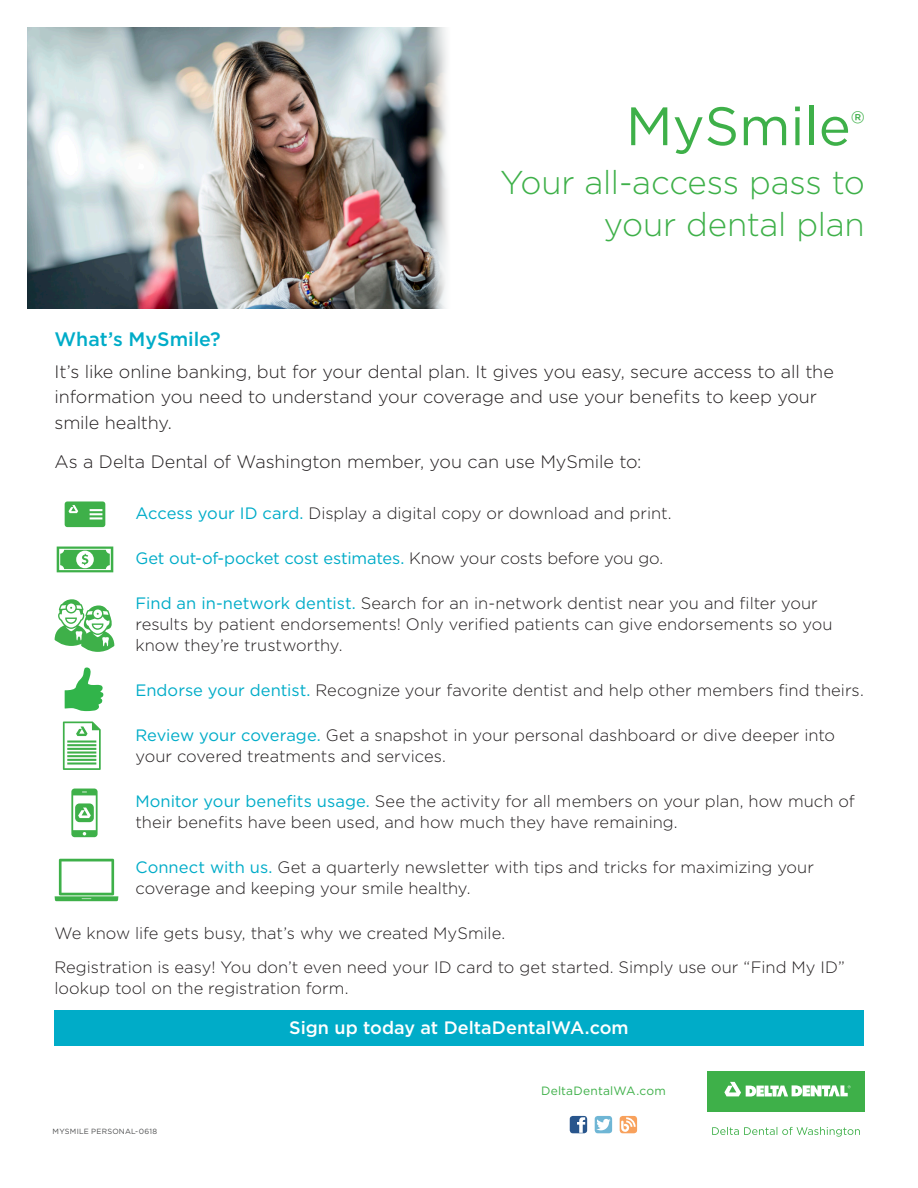
<style>
.page{position:relative;width:918px;height:1188px;background:#fff}
.page>*{position:absolute;margin:0;border:0;box-sizing:border-box;transform-origin:0 0}
.Body_Subhead{font:54px "Gotham";color:#3eb049}
.Head2{font:300 33px/42px "Gotham";letter-spacing:-.01em;color:#3eb049;text-align:right}
.Body_Subhead-2{font:500 19.5px "Gotham";color:#00acc8}
.first_graph{font:300 18px/25.5px "Gotham";letter-spacing:-.005em;color:#231f20}
.t1{font:500 18px "Gotham";color:#fff}
.Body{font:300 16.5px/21px "Gotham";color:#231f20}
.first_graph-2{font:300 16.5px/21px "Gotham";color:#231f20}
.Body-2{font:16.5px "Gotham";letter-spacing:-.01em;color:#00acc8}
.t2{font:12px "Gotham";letter-spacing:.015em;color:#3eb049}
.Body-3{font:7.5px "Gotham";letter-spacing:.035em;color:#4b4c4d}
.s1{font-weight:400;color:#00acc8}
.s2{font-weight:300;color:#231f20}
</style>
<div class="page">
<div style="left:707px;top:1071px;width:158px;height:41px;background:#3eb049"></div>
<svg style="left:724px;top:1082px;width:127px;height:15px"></svg>
<svg style="left:712px;top:1127px;width:148px;height:10px"></svg>
<svg style="left:569px;top:1115px;width:19px;height:19px"></svg>
<div style="left:570px;top:1116px;width:17px;height:17px;background:#28558c;border-radius:3px"></div>
<svg style="left:577px;top:1117px;width:8px;height:16px"></svg>
<svg style="left:594px;top:1115px;width:19px;height:19px"></svg>
<div style="left:595px;top:1116px;width:17px;height:17px;background:#6fb6d5;border-radius:3px"></div>
<svg style="left:596px;top:1119px;width:14px;height:11px"></svg>
<svg style="left:619px;top:1115px;width:19px;height:19px"></svg>
<div style="left:620px;top:1116px;width:17px;height:17px;background:#f8a15c;border-radius:3px"></div>
<svg style="left:621px;top:1117px;width:15px;height:15px"></svg>
<svg style="left:65px;top:501px;width:40px;height:26px"></svg>
<svg style="left:71px;top:789px;width:27px;height:48px"></svg>
<svg style="left:55px;top:599px;width:59px;height:53px"></svg>
<svg style="left:63px;top:722px;width:38px;height:48px"></svg>
<svg style="left:55px;top:859px;width:63px;height:42px"></svg>
<svg style="left:57px;top:547px;width:56px;height:25px"></svg>
<div style="left:54px;top:1010px;width:810px;height:36px;background:#00acc8"></div>
<img style="left:27px;top:27px;width:421px;height:282px">
<svg style="left:65px;top:667px;width:38px;height:44px"></svg>
<p class="Body_Subhead" style="left:626px;top:92px;width:241px">MySmile<sup>®</sup></p>
<p class="Head2" style="left:500px;top:160px;width:366px">Your all-access pass to your dental plan</p>
<p class="Body_Subhead-2" style="left:55px;top:326px;width:168px">What’s MySmile?</p>
<p class="first_graph" style="left:55px;top:358px;width:781px">It’s like online banking, but for your dental plan. It gives you easy, secure access to all the information you need to understand your coverage and use your benefits to keep your smile healthy.</p>
<p class="first_graph" style="left:55px;top:448px;width:589px">As a Delta Dental of Washington member, you can use MySmile to:</p>
<p class="Body" style="left:135px;top:502px;width:538px"><span class="s1">Access your ID card.</span> Display a digital copy or download and print.</p>
<p class="Body-2" style="left:135px;top:548px;width:529px">Get out-of-pocket cost estimates. <span class="s2">Know your costs before you go.</span></p>
<p class="Body" style="left:135px;top:592px;width:699px"><span class="s1">Find an in-network dentist.</span> Search for an in-network dentist near you and filter your results by patient endorsements! Only verified patients can give endorsements so you know they’re trustworthy.</p>
<p class="Body" style="left:135px;top:679px;width:730px"><span class="s1">Endorse your dentist.</span> Recognize your favorite dentist and help other members find theirs.</p>
<p class="Body" style="left:135px;top:724px;width:701px"><span class="s1">Review your coverage.</span> Get a snapshot in your personal dashboard or dive deeper into your covered treatments and services.</p>
<p class="Body" style="left:135px;top:790px;width:721px"><span class="s1">Monitor your benefits usage.</span> See the activity for all members on your plan, how much of their benefits have been used, and how much they have remaining.</p>
<p class="Body" style="left:135px;top:856px;width:680px"><span class="s1">Connect with us.</span> Get a quarterly newsletter with tips and tricks for maximizing your coverage and keeping your smile healthy.</p>
<p class="first_graph-2" style="left:54px;top:922px;width:452px">We know life gets busy, that’s why we created MySmile.</p>
<p class="first_graph-2" style="left:54px;top:957px;width:792px">Registration is easy! You don’t even need your ID card to get started. Simply use our “Find My ID” lookup tool on the registration form.</p>
<p class="t1" style="left:289px;top:1016px;width:341px">Sign up today at DeltaDentalWA.com</p>
<p class="Body-3" style="left:53px;top:1127px;width:106px">MYSMILE PERSONAL-0618</p>
<p class="t2" style="left:541px;top:1083px;width:126px">DeltaDentalWA.com</p>
</div>
